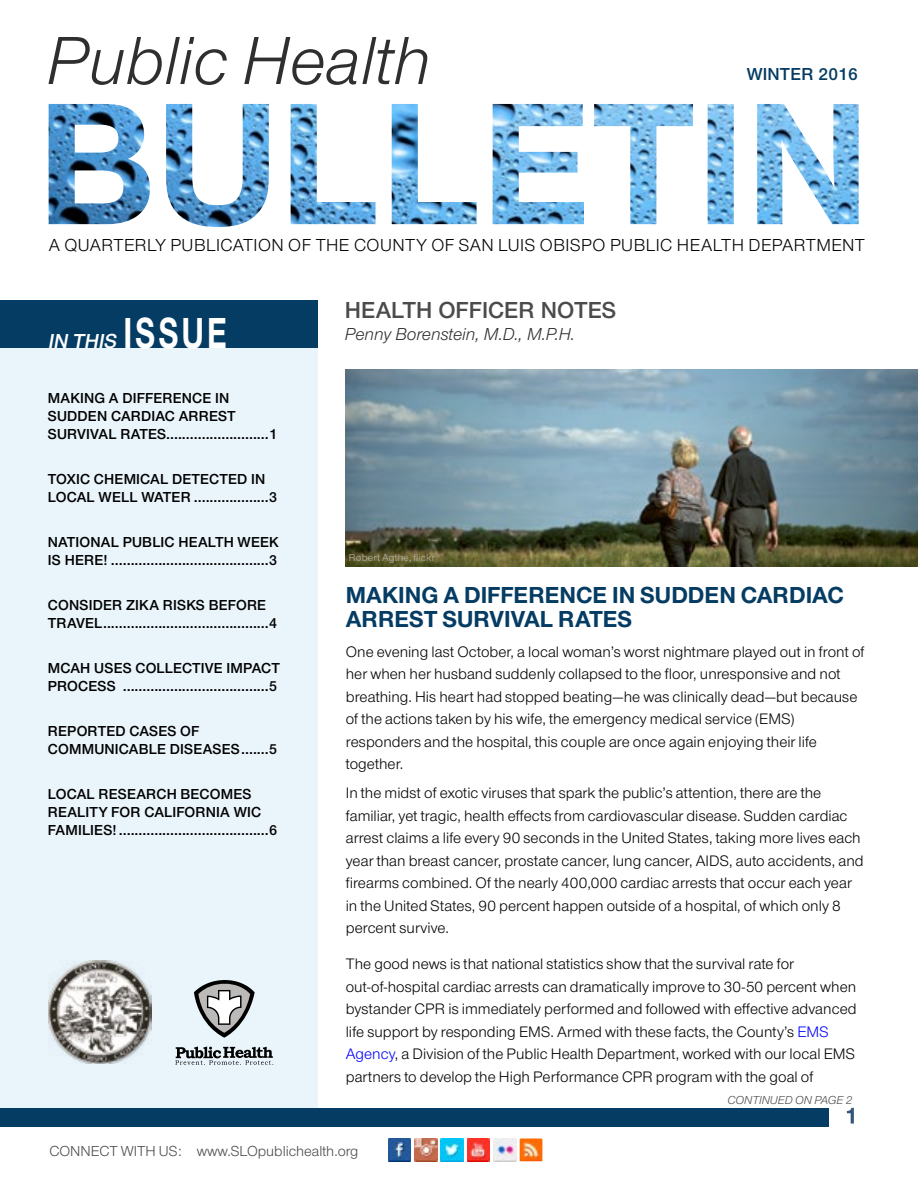
<style>
.page{position:relative;width:918px;height:1188px;background:#fff}
.page>*{position:absolute;margin:0;border:0;box-sizing:border-box;transform-origin:0 0}
.Article_Titles{font:700 24px/24px "Nimbus San Nov";color:#053c63}
.t1{font:24px "Nimbus San Nov Sem Bol";color:#4b4b4b}
.Article_Titles-2{font:italic 21px "Nimbus San Nov Sem Bol";color:#fff}
.Article_Titles-3{font:18px "Nimbus San Nov";letter-spacing:.025em;color:#000}
.t2{font:italic 18px "Nimbus San Nov";color:#2f2f2f}
.t3{font:18px "Nimbus San Nov Sem Bol";letter-spacing:.01em;color:#053c63}
.Body_Text{font:15.75px/22.5px "Nimbus San Nov";color:#000}
.Article_Titles-4{font:15.75px/22.5px "Nimbus San Nov";color:#000}
.TOC_title{font:15px/18px "Nimbus San Nov Sem Bol";letter-spacing:.01em;color:#000}
.Footer_Text{font:15px "Nimbus San Nov";color:#4b4b4b}
.Table_Data{font:italic 12px "Nimbus San Nov";color:#4b4b4b}
.Article_Titles-5{font:10.5px "Nimbus San Nov";letter-spacing:.015em;color:#b4b4b4}
.s1{font-family:"Nimbus San Nov";font-weight:700;font-style:normal;font-size:45px}
.s2{color:#00f}
</style>
<div class="page">
<img style="left:346px;top:370px;width:572px;height:196px">
<div style="left:0;top:348px;width:318px;height:763px;background:#e9f4fb"></div>
<svg style="left:847px;top:1108px;width:7px;height:16px"></svg>
<div style="left:0;top:1108px;width:829px;height:19px;background:#053c63"></div>
<svg style="left:175px;top:1047px;width:98px;height:18px"></svg>
<svg style="left:194px;top:980px;width:61px;height:58px"></svg>
<svg style="left:48px;top:37px;width:379px;height:48px"></svg>
<div style="left:0;top:300px;width:318px;height:47px;background:#053c63"></div>
<img style="left:48px;top:960px;width:103px;height:103px">
<img style="left:49px;top:104px;width:810px;height:123px">
<img style="left:388px;top:1139px;width:23px;height:22px">
<img style="left:414px;top:1139px;width:23px;height:22px">
<img style="left:441px;top:1139px;width:22px;height:22px">
<img style="left:467px;top:1139px;width:23px;height:22px">
<img style="left:493px;top:1139px;width:23px;height:22px">
<img style="left:520px;top:1139px;width:22px;height:22px">
<p class="t3" style="left:747px;top:64px;width:113px">WINTER 2016</p>
<p class="Article_Titles-3" style="left:49px;top:235px;width:818px">A QUARTERLY PUBLICATION OF THE COUNTY OF SAN LUIS OBISPO PUBLIC HEALTH DEPARTMENT</p>
<p class="Article_Titles-2" style="left:48px;top:329px;width:181px">IN THIS<span class="s1">ISSUE</span></p>
<p class="TOC_title" style="left:48px;top:389px;width:231px">MAKING A DIFFERENCE IN<br>SUDDEN CARDIAC ARREST<br>SURVIVAL RATES..........................1</p>
<p class="TOC_title" style="left:48px;top:470px;width:231px">TOXIC CHEMICAL DETECTED IN<br>LOCAL WELL WATER ...................3</p>
<p class="TOC_title" style="left:48px;top:533px;width:232px">NATIONAL PUBLIC HEALTH WEEK<br>IS HERE! ........................................3</p>
<p class="TOC_title" style="left:48px;top:596px;width:231px">CONSIDER ZIKA RISKS BEFORE<br>TRAVEL..........................................4</p>
<p class="TOC_title" style="left:48px;top:659px;width:234px">MCAH USES COLLECTIVE IMPACT<br>PROCESS .....................................5</p>
<p class="TOC_title" style="left:48px;top:722px;width:231px">REPORTED CASES OF<br>COMMUNICABLE DISEASES.......5</p>
<p class="TOC_title" style="left:48px;top:785px;width:231px">LOCAL RESEARCH BECOMES<br>REALITY FOR CALIFORNIA WIC<br>FAMILIES!......................................6</p>
<p class="t1" style="left:345px;top:296px;width:273px">HEALTH OFFICER NOTES</p>
<p class="t2" style="left:345px;top:324px;width:232px">Penny Borenstein, M.D., M.P.H.</p>
<p class="Article_Titles-5" style="left:349px;top:552px;width:88px">Robert Agthe, flickr</p>
<p class="Article_Titles" style="left:346px;top:583px;width:499px">MAKING A DIFFERENCE IN SUDDEN CARDIAC<br>ARREST SURVIVAL RATES</p>
<p class="Article_Titles-4" style="left:346px;top:640px;width:520px">One evening last October, a local woman’s worst nightmare played out in front of her when her husband suddenly collapsed to the floor, unresponsive and not breathing. His heart had stopped beating—he was clinically dead—but because of the actions taken by his wife, the emergency medical service (EMS) responders and the hospital, this couple are once again enjoying their life together.</p>
<p class="Body_Text" style="left:346px;top:782px;width:519px">In the midst of exotic viruses that spark the public’s attention, there are the familiar, yet tragic, health effects from cardiovascular disease. Sudden cardiac arrest claims a life every 90 seconds in the United States, taking more lives each year than breast cancer, prostate cancer, lung cancer, AIDS, auto accidents, and firearms combined. Of the nearly 400,000 cardiac arrests that occur each year in the United States, 90 percent happen outside of a hospital, of which only 8 percent survive.</p>
<p class="Body_Text" style="left:346px;top:953px;width:512px">The good news is that national statistics show that the survival rate for out-of-hospital cardiac arrests can dramatically improve to 30-50 percent when bystander CPR is immediately performed and followed with effective advanced life support by responding EMS. Armed with these facts, the County’s <span class="s2">EMS Agency</span>, a Division of the Public Health Department, worked with our local EMS partners to develop the High Performance CPR program with the goal of</p>
<p class="Table_Data" style="left:728px;top:1093px;width:126px">CONTINUED ON PAGE 2</p>
<p class="Footer_Text" style="left:49px;top:1143px;width:311px">CONNECT WITH US: www.SLOpublichealth.org</p>
</div>
